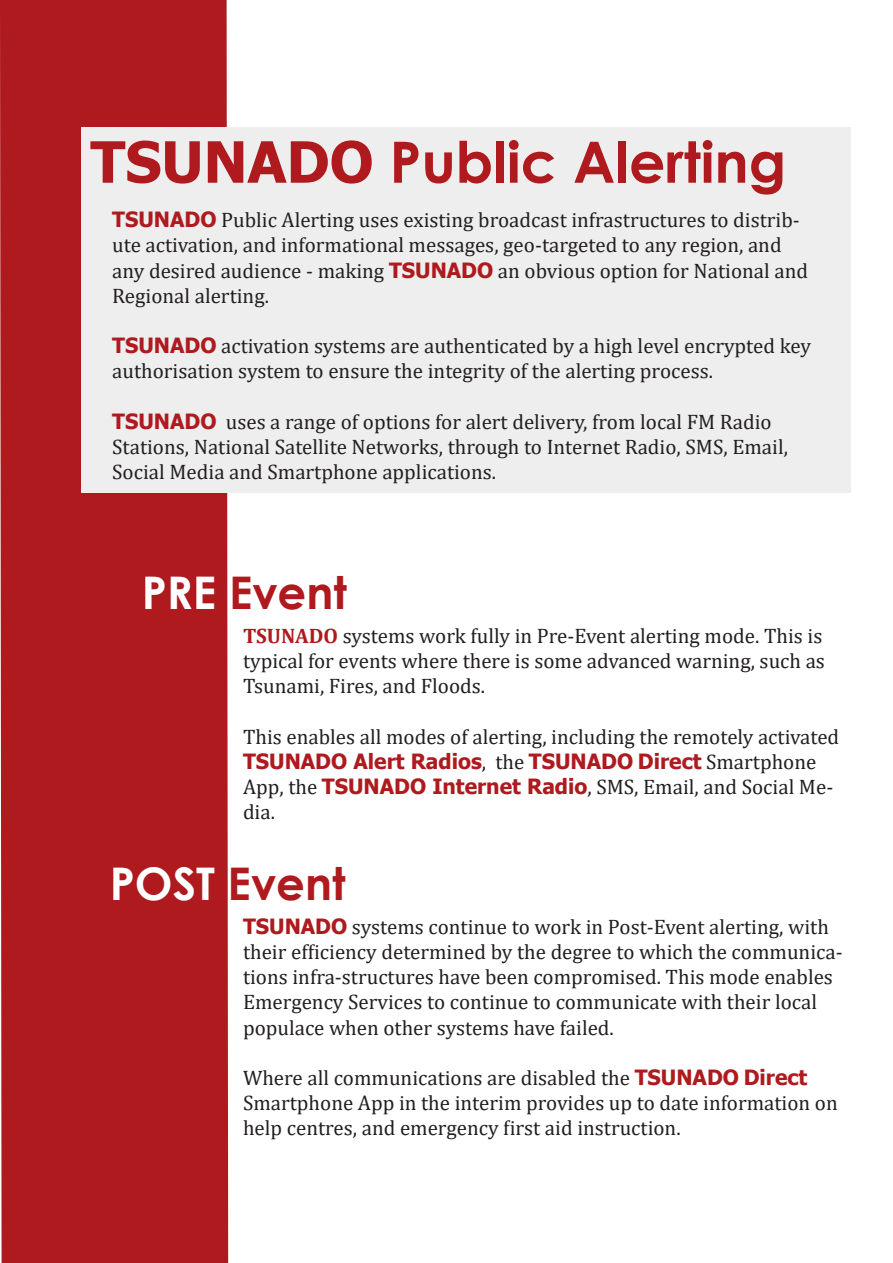
<style>
.page{position:relative;width:893px;height:1263px;background:#fff}
.page>*{position:absolute;margin:0;border:0;box-sizing:border-box;transform-origin:0 0}
.t1{font:700 57px "Century Gothic";color:#ae1a1e}
.t2{font:700 45px "Century Gothic";color:#ae1a1e}
.t3{font:21px/25.2px "Cambria";color:#231f20}
.s1{font-family:"Tahoma"}
.s2{font-family:"Tahoma";font-weight:700;color:#ae1a1e}
.s3{color:#fff}
.s4{font-weight:700;color:#ae1a1e}
</style>
<div class="page">
<div style="left:0;top:0;width:228px;height:1263px;background:#ae1a1e"></div>
<div style="left:81px;top:128px;width:770px;height:365px;background:#eeeeef"></div>
<p class="t1" style="left:90px;top:119px;width:697px"><span class="s1">TSUNADO</span> Public Alerting</p>
<p class="t3" style="left:112px;top:207px;width:697px"><span class="s2">TSUNADO</span> Public Alerting uses existing broadcast infrastructures to distrib&shy;ute activation, and informational messages, geo-targeted to any region, and any desired audience - making <span class="s2">TSUNADO</span> an obvious option for National and Regional alerting.</p>
<p class="t3" style="left:112px;top:333px;width:700px"><span class="s2">TSUNADO</span> activation systems are authenticated by a high level encrypted key authorisation system to ensure the integrity of the alerting process.</p>
<p class="t3" style="left:112px;top:409px;width:677px"><span class="s2">TSUNADO</span> uses a range of options for alert delivery, from local FM Radio<br>Stations, National Satellite Networks, through to Internet Radio, SMS, Email,<br>Social Media and Smartphone applications.</p>
<p class="t2" style="left:142px;top:559px;width:207px"><span class="s3">PRE</span> Event</p>
<p class="t3" style="left:243px;top:623px;width:583px"><span class="s4">TSUNADO</span> systems work fully in Pre-Event alerting mode. This is typical for events where there is some advanced warning, such as<br>Tsunami, Fires, and Floods.</p>
<p class="t3" style="left:243px;top:724px;width:598px">This enables all modes of alerting, including the remotely activated <span class="s2">TSUNADO Alert Radios</span>, the <span class="s2">TSUNADO Direct</span> Smartphone App, the <span class="s2">TSUNADO Internet Radio</span>, SMS, Email, and Social Me&shy;dia.</p>
<p class="t2" style="left:110px;top:850px;width:237px"><span class="s3">POST</span> Event</p>
<p class="t3" style="left:243px;top:914px;width:601px"><span class="s2">TSUNADO</span> systems continue to work in Post-Event alerting, with their efficiency determined by the degree to which the communica&shy;tions infra-structures have been compromised. This mode enables Emergency Services to continue to communicate with their local populace when other systems have failed.</p>
<p class="t3" style="left:243px;top:1065px;width:596px">Where all communications are disabled the <span class="s2">TSUNADO Direct<br></span>Smartphone App in the interim provides up to date information on help centres, and emergency first aid instruction.</p>
</div>
